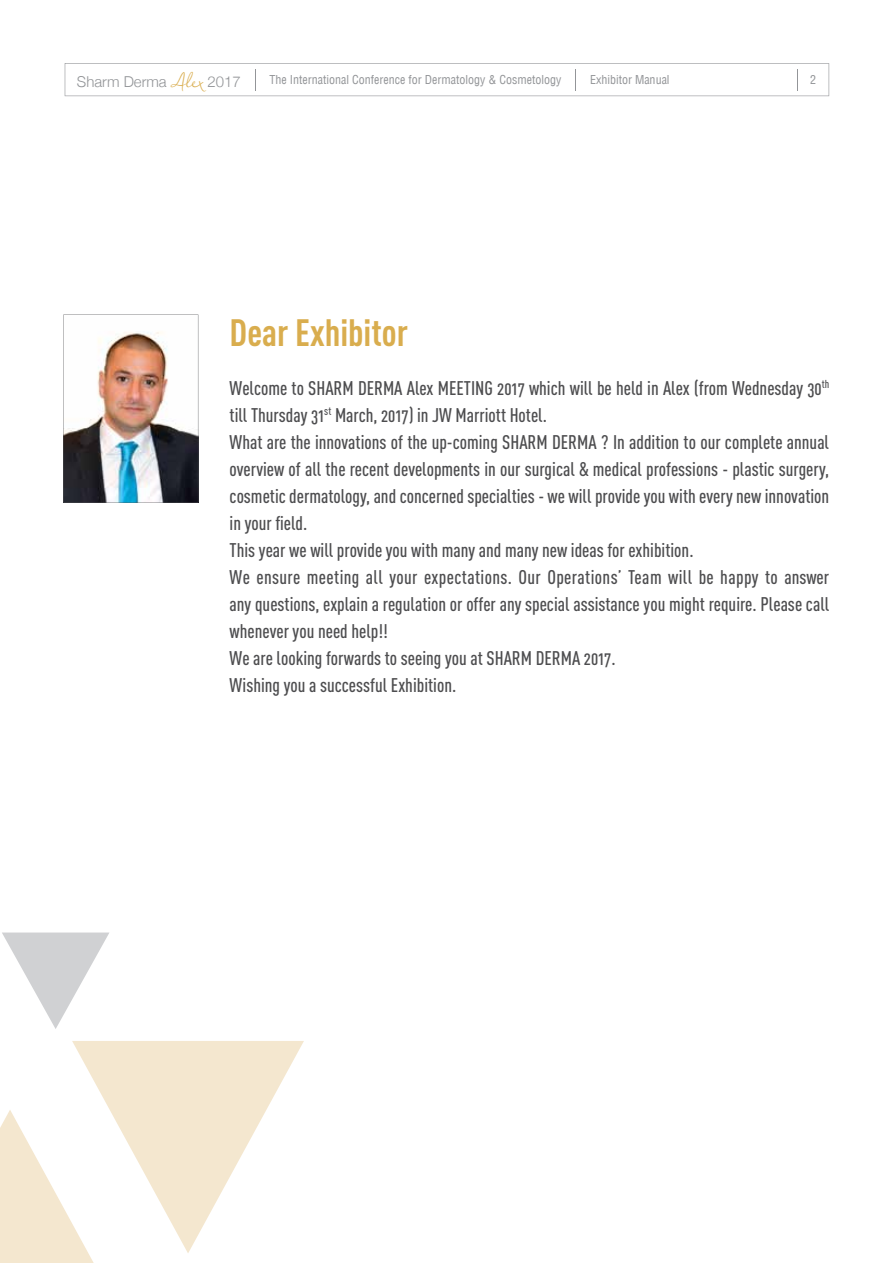
<style>
.page{position:relative;width:893px;height:1263px;background:#fff}
.page>*{position:absolute;margin:0;border:0;box-sizing:border-box;transform-origin:0 0}
.t1{font:700 37.65px "DIN Cond";color:#d9ad4e}
.t2{font:19.5px/27px "DIN Cond Medium Alternate";color:#4d4d4f}
.t3{font:300 15px "Helvetica Neue";color:#939598}
.t4{font:condensed 12px "Helvetica LT";color:#939598}
.s1{font-family:"Nella Sue Demo";font-weight:400;font-size:18px;color:#d9ad4e}
</style>
<div class="page">
<svg style="left:65px;top:63px;width:764px;height:33px"></svg>
<img style="left:64px;top:314px;width:134px;height:189px">
<svg style="left:0;top:1110px;width:94px;height:153px"></svg>
<svg style="left:72px;top:1041px;width:232px;height:212px;fill:#f4e7cf"></svg>
<svg style="left:2px;top:932px;width:107px;height:97px"></svg>
<p class="t3" style="left:77px;top:70px;width:165px">Sharm Derma <span class="s1">Alex</span>2017</p>
<p class="t4" style="left:269px;top:72px;width:293px">The International Conference for Dermatology &amp; Cosmetology</p>
<p class="t4" style="left:590px;top:72px;width:81px">Exhibitor Manual</p>
<p class="t4" style="left:810px;top:72px;width:7px">2</p>
<h1 class="t1" style="left:230px;top:310px;width:180px">Dear Exhibitor</h1>
<p class="t2" style="left:230px;top:374px;width:601px">Welcome to SHARM DERMA Alex MEETING 2017 which will be held in Alex (from Wednesday 30<sup>th </sup>till Thursday 31<sup>st</sup> March, 2017) in JW Marriott Hotel.<br>What are the innovations of the up-coming SHARM DERMA ? In addition to our complete annual overview of all the recent developments in our surgical &amp; medical professions - plastic surgery, cosmetic dermatology, and concerned specialties - we will provide you with every new innovation in your field.<br>This year we will provide you with many and many new ideas for exhibition.<br>We ensure meeting all your expectations. Our Operations’ Team will be happy to answer any questions, explain a regulation or offer any special assistance you might require. Please call whenever you need help!!<br>We are looking forwards to seeing you at SHARM DERMA 2017.<br>Wishing you a successful Exhibition.</p>
</div>
